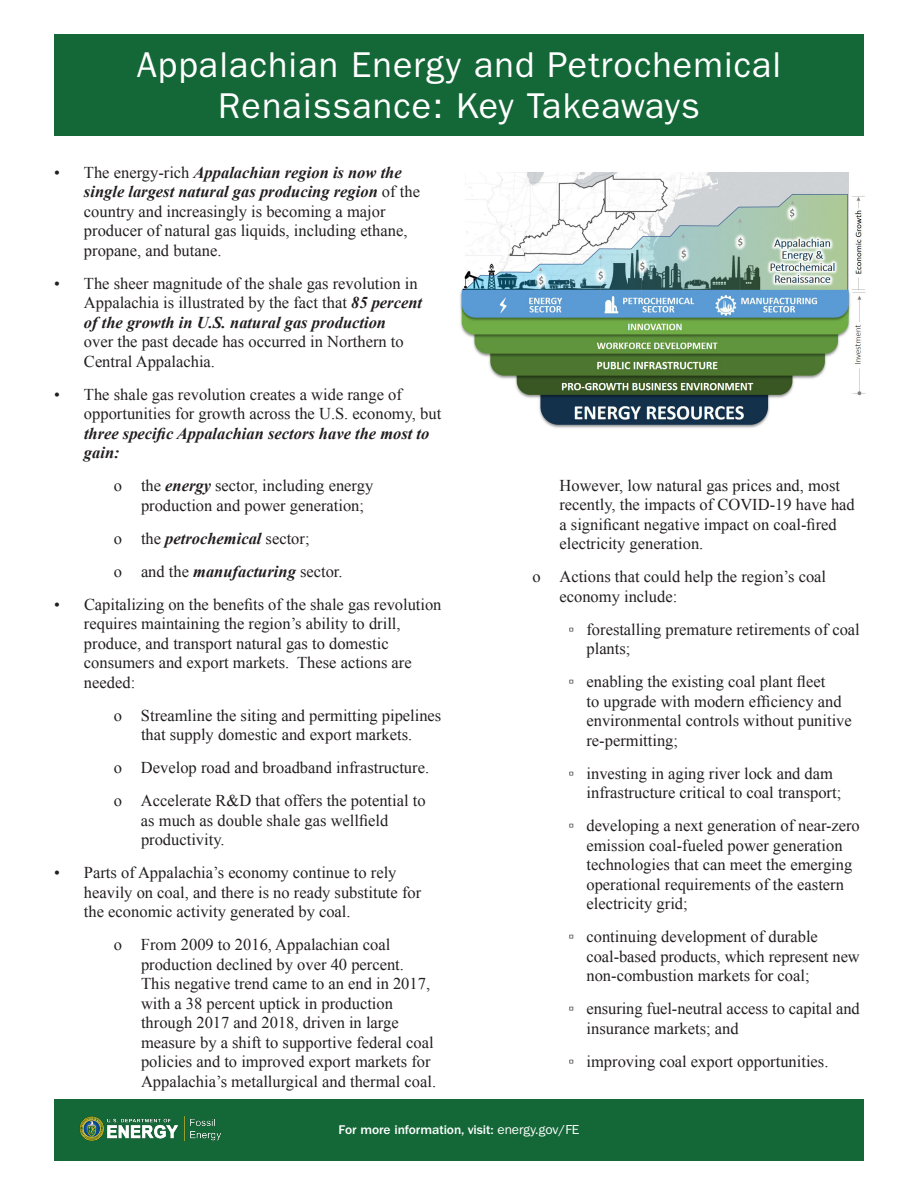
<style>
.page{position:relative;width:918px;height:1188px;background:#fff}
.page>*{position:absolute;margin:0;border:0;box-sizing:border-box;transform-origin:0 0}
.t1{font:36px/40.5px "ITC Franklin Gothic Std";letter-spacing:.03em;color:#fff;text-align:center}
.body_text{font:16.5px/19.5px "Times New Roman";color:#231f20}
.body_text-2{font:italic 700 16.5px "Times New Roman";color:#231f20}
.t2{font:500 13.05px "ITC Franklin Gothic Std";letter-spacing:-.005em;color:#fff}
.s1{font-weight:700;font-style:italic}
.s2{font-weight:400;font-style:normal}
.s3{font-weight:400}
</style>
<div class="page">
<div style="left:54px;top:35px;width:810px;height:101px;background:#146737"></div>
<img style="left:460px;top:173px;width:406px;height:255px">
<div style="left:54px;top:1099px;width:810px;height:62px;background:#146737"></div>
<img style="left:79px;top:1116px;width:142px;height:26px">
<p class="t1" style="left:137px;top:45px;width:646px">Appalachian Energy and Petrochemical<br>Renaissance: Key Takeaways</p>
<p class="body_text" style="left:84px;top:162px;width:338px;text-indent:-30px">• The energy-rich <span class="s1">Appalachian region is now the single largest natural gas producing region</span> of the country and increasingly is becoming a major producer of natural gas liquids, including ethane, propane, and butane.</p>
<p class="body_text" style="left:84px;top:273px;width:340px;text-indent:-30px">• The sheer magnitude of the shale gas revolution in Appalachia is illustrated by the fact that <span class="s1">85 percent of the growth in U.S. natural gas production<br></span>over the past decade has occurred in Northern to Central Appalachia.</p>
<p class="body_text" style="left:84px;top:384px;width:359px;text-indent:-30px">• The shale gas revolution creates a wide range of opportunities for growth across the U.S. economy, but <span class="s1">three specific Appalachian sectors have the most to gain:</span></p>
<p class="body_text" style="left:141px;top:476px;width:234px;text-indent:-27px">o the <span class="s1">energy</span> sector, including energy production and power generation;</p>
<p class="body_text-2" style="left:114px;top:527px;width:197px"><span class="s2">o the</span> petrochemical <span class="s2">sector;</span></p>
<p class="body_text" style="left:114px;top:561px;width:230px">o and the <span class="s1">manufacturing</span> sector.</p>
<p class="body_text" style="left:84px;top:594px;width:359px;text-indent:-30px">• Capitalizing on the benefits of the shale gas revolution requires maintaining the region’s ability to drill, produce, and transport natural gas to domestic consumers and export markets. These actions are needed:</p>
<p class="body_text" style="left:114px;top:705px;width:329px;text-align:center">o Streamline the siting and permitting pipelines that supply domestic and export markets.</p>
<p class="body_text" style="left:114px;top:758px;width:317px">o Develop road and broadband infrastructure.</p>
<p class="body_text" style="left:141px;top:791px;width:286px;text-indent:-27px">o Accelerate R&amp;D that offers the potential to as much as double shale gas wellfield productivity.</p>
<p class="body_text" style="left:84px;top:863px;width:339px;text-indent:-30px">• Parts of Appalachia’s economy continue to rely heavily on coal, and there is no ready substitute for the economic activity generated by coal.</p>
<p class="body_text" style="left:141px;top:935px;width:297px;text-indent:-27px">o From 2009 to 2016, Appalachian coal production declined by over 40 percent.<br>This negative trend came to an end in 2017, with a 38 percent uptick in production through 2017 and 2018, driven in large measure by a shift to supportive federal coal policies and to improved export markets for Appalachia’s metallurgical and thermal coal.</p>
<p class="body_text" style="left:559px;top:475px;width:297px">However, low natural gas prices and, most recently, the impacts of COVID-19 have had a significant negative impact on coal-fired electricity generation.</p>
<p class="body_text" style="left:560px;top:567px;width:268px;text-indent:-27px">o Actions that could help the region’s coal economy include:</p>
<p class="body_text" style="left:587px;top:619px;width:275px;text-indent:-18px">▫ forestalling premature retirements of coal plants;</p>
<p class="body_text" style="left:586px;top:672px;width:267px;text-indent:-18px">▫ enabling the existing coal plant fleet<br>to upgrade with modern efficiency and environmental controls without punitive re-permitting;</p>
<p class="body_text" style="left:586px;top:763px;width:256px;text-indent:-18px">▫ investing in aging river lock and dam infrastructure critical to coal transport;</p>
<p class="body_text" style="left:586px;top:816px;width:275px;text-indent:-18px">▫ developing a next generation of near-zero emission coal-fueled power generation technologies that can meet the emerging operational requirements of the eastern electricity grid;</p>
<p class="body_text" style="left:586px;top:927px;width:275px;text-indent:-18px">▫ continuing development of durable coal-based products, which represent new non-combustion markets for coal;</p>
<p class="body_text" style="left:586px;top:999px;width:275px;text-indent:-18px">▫ ensuring fuel-neutral access to capital and insurance markets; and</p>
<p class="body_text" style="left:569px;top:1051px;width:261px">▫ improving coal export opportunities.</p>
<p class="t2" style="left:339px;top:1122px;width:242px">For more information, visit: <span class="s3">energy.gov/FE</span></p>
</div>
